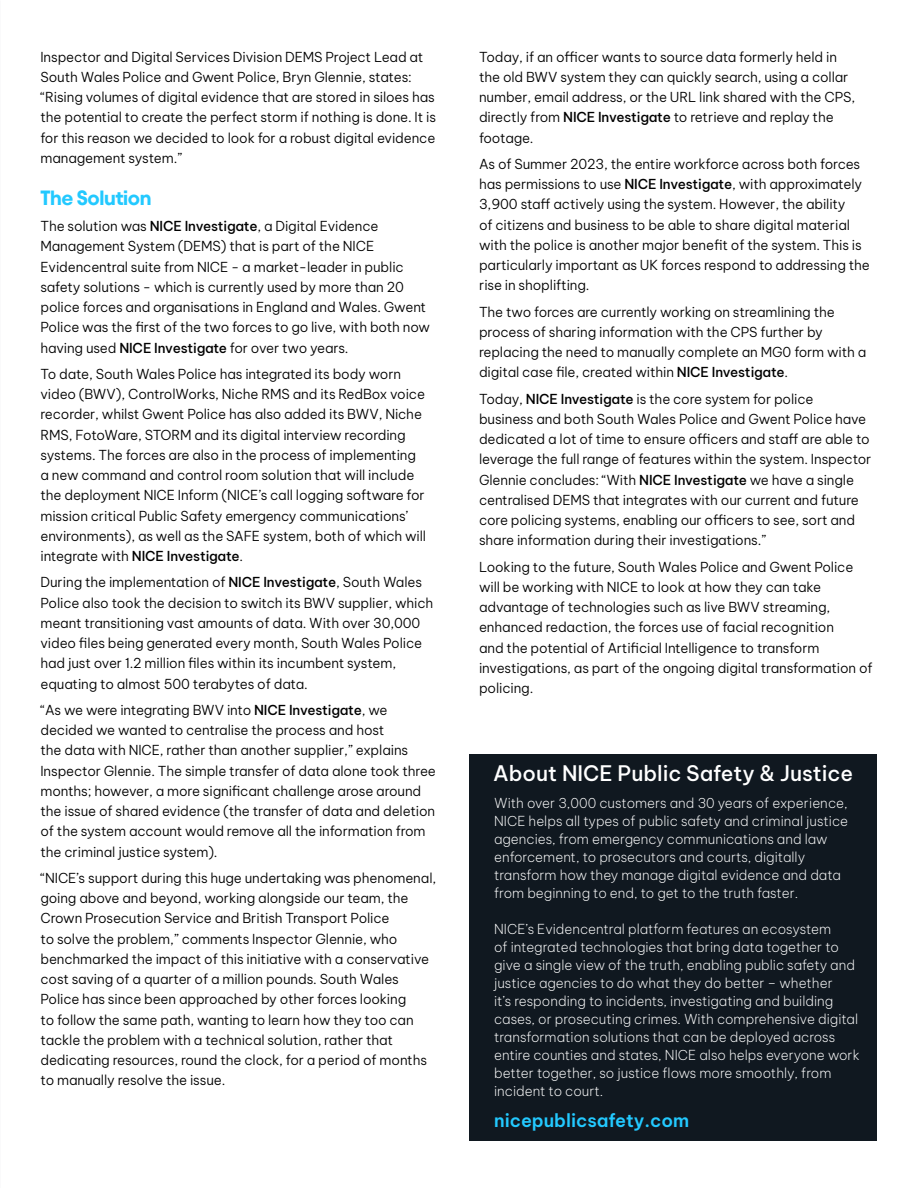
<style>
.page{position:relative;width:918px;height:1188px;background:#fff}
.page>*{position:absolute;margin:0;border:0;box-sizing:border-box;transform-origin:0 0}
.about_NICE{font:500 21px "Be Vietnam Pro";color:#fff}
.Case_Study_TEXT{font:700 21px "Avantt";letter-spacing:-.02em;color:#23c9ff}
.about_NICE_10_12{font:600 18px "Be Vietnam Pro";letter-spacing:-.005em;color:#23c9ff}
.Body_Text_Light_11_14_be{font:300 13.5px/20.2px "Be Vietnam Pro";letter-spacing:-.01em;color:#000}
.about_NICE_10_12-2{font:200 13.5px/18px "Be Vietnam Pro";color:#fff}
.s1{font-weight:500}
</style>
<div class="page">
<div style="left:470px;top:754px;width:407px;height:387px;background:#101820"></div>
<p class="Body_Text_Light_11_14_be" style="left:40px;top:45px;width:397px">Inspector and Digital Services Division DEMS Project Lead at South Wales Police and Gwent Police, Bryn Glennie, states: “Rising volumes of digital evidence that are stored in siloes has the potential to create the perfect storm if nothing is done. It is for this reason we decided to look for a robust digital evidence management system.”</p>
<p class="Case_Study_TEXT" style="left:40px;top:182px;width:113px">The Solution</p>
<p class="Body_Text_Light_11_14_be" style="left:40px;top:215px;width:391px">The solution was <span class="s1">NICE Investigate</span>, a Digital Evidence Management System (DEMS) that is part of the NICE Evidencentral suite from NICE - a market-leader in public safety solutions - which is currently used by more than 20 police forces and organisations in England and Wales. Gwent Police was the first of the two forces to go live, with both now having used <span class="s1">NICE Investigate</span> for over two years.</p>
<p class="Body_Text_Light_11_14_be" style="left:40px;top:362px;width:387px">To date, South Wales Police has integrated its body worn video (BWV), ControlWorks, Niche RMS and its RedBox voice recorder, whilst Gwent Police has also added its BWV, Niche RMS, FotoWare, STORM and its digital interview recording systems. The forces are also in the process of implementing a new command and control room solution that will include the deployment NICE Inform (NICE’s call logging software for mission critical Public Safety emergency communications’ environments), as well as the SAFE system, both of which will integrate with <span class="s1">NICE Investigate</span>.</p>
<p class="Body_Text_Light_11_14_be" style="left:40px;top:571px;width:394px">During the implementation of <span class="s1">NICE Investigate</span>, South Wales Police also took the decision to switch its BWV supplier, which meant transitioning vast amounts of data. With over 30,000 video files being generated every month, South Wales Police had just over 1.2 million files within its incumbent system, equating to almost 500 terabytes of data.</p>
<p class="Body_Text_Light_11_14_be" style="left:40px;top:698px;width:397px">“As we were integrating BWV into <span class="s1">NICE Investigate</span>, we decided we wanted to centralise the process and host<br>the data with NICE, rather than another supplier,” explains Inspector Glennie. The simple transfer of data alone took three months; however, a more significant challenge arose around the issue of shared evidence (the transfer of data and deletion of the system account would remove all the information from the criminal justice system).</p>
<p class="Body_Text_Light_11_14_be" style="left:40px;top:866px;width:397px">“NICE’s support during this huge undertaking was phenomenal, going above and beyond, working alongside our team, the Crown Prosecution Service and British Transport Police<br>to solve the problem,” comments Inspector Glennie, who benchmarked the impact of this initiative with a conservative cost saving of a quarter of a million pounds. South Wales Police has since been approached by other forces looking<br>to follow the same path, wanting to learn how they too can tackle the problem with a technical solution, rather that dedicating resources, round the clock, for a period of months to manually resolve the issue.</p>
<p class="Body_Text_Light_11_14_be" style="left:479px;top:45px;width:378px">Today, if an officer wants to source data formerly held in the old BWV system they can quickly search, using a collar number, email address, or the URL link shared with the CPS, directly from <span class="s1">NICE Investigate</span> to retrieve and replay the footage.</p>
<p class="Body_Text_Light_11_14_be" style="left:479px;top:152px;width:392px">As of Summer 2023, the entire workforce across both forces has permissions to use <span class="s1">NICE Investigate</span>, with approximately 3,900 staff actively using the system. However, the ability<br>of citizens and business to be able to share digital material with the police is another major benefit of the system. This is particularly important as UK forces respond to addressing the rise in shoplifting.</p>
<p class="Body_Text_Light_11_14_be" style="left:479px;top:300px;width:389px">The two forces are currently working on streamlining the process of sharing information with the CPS further by replacing the need to manually complete an MG0 form with a digital case file, created within <span class="s1">NICE Investigate</span>.</p>
<p class="Body_Text_Light_11_14_be" style="left:479px;top:387px;width:394px">Today, <span class="s1">NICE Investigate</span> is the core system for police<br>business and both South Wales Police and Gwent Police have dedicated a lot of time to ensure officers and staff are able to leverage the full range of features within the system. Inspector Glennie concludes: “With <span class="s1">NICE Investigate</span> we have a single centralised DEMS that integrates with our current and future core policing systems, enabling our officers to see, sort and share information during their investigations.”</p>
<p class="Body_Text_Light_11_14_be" style="left:479px;top:555px;width:395px">Looking to the future, South Wales Police and Gwent Police will be working with NICE to look at how they can take advantage of technologies such as live BWV streaming, enhanced redaction, the forces use of facial recognition<br>and the potential of Artificial Intelligence to transform investigations, as part of the ongoing digital transformation of policing.</p>
<p class="about_NICE" style="left:493px;top:756px;width:361px">About NICE Public Safety &amp; Justice</p>
<p class="about_NICE_10_12-2" style="left:494px;top:792px;width:356px">With over 3,000 customers and 30 years of experience, NICE helps all types of public safety and criminal justice agencies, from emergency communications and law enforcement, to prosecutors and courts, digitally transform how they manage digital evidence and data from beginning to end, to get to the truth faster.</p>
<p class="about_NICE_10_12-2" style="left:494px;top:918px;width:367px">NICE’s Evidencentral platform features an ecosystem<br>of integrated technologies that bring data together to give a single view of the truth, enabling public safety and justice agencies to do what they do better – whether<br>it’s responding to incidents, investigating and building cases, or prosecuting crimes. With comprehensive digital transformation solutions that can be deployed across entire counties and states, NICE also helps everyone work better together, so justice flows more smoothly, from incident to court.</p>
<p class="about_NICE_10_12" style="left:494px;top:1105px;width:197px">nicepublicsafety.com</p>
</div>
